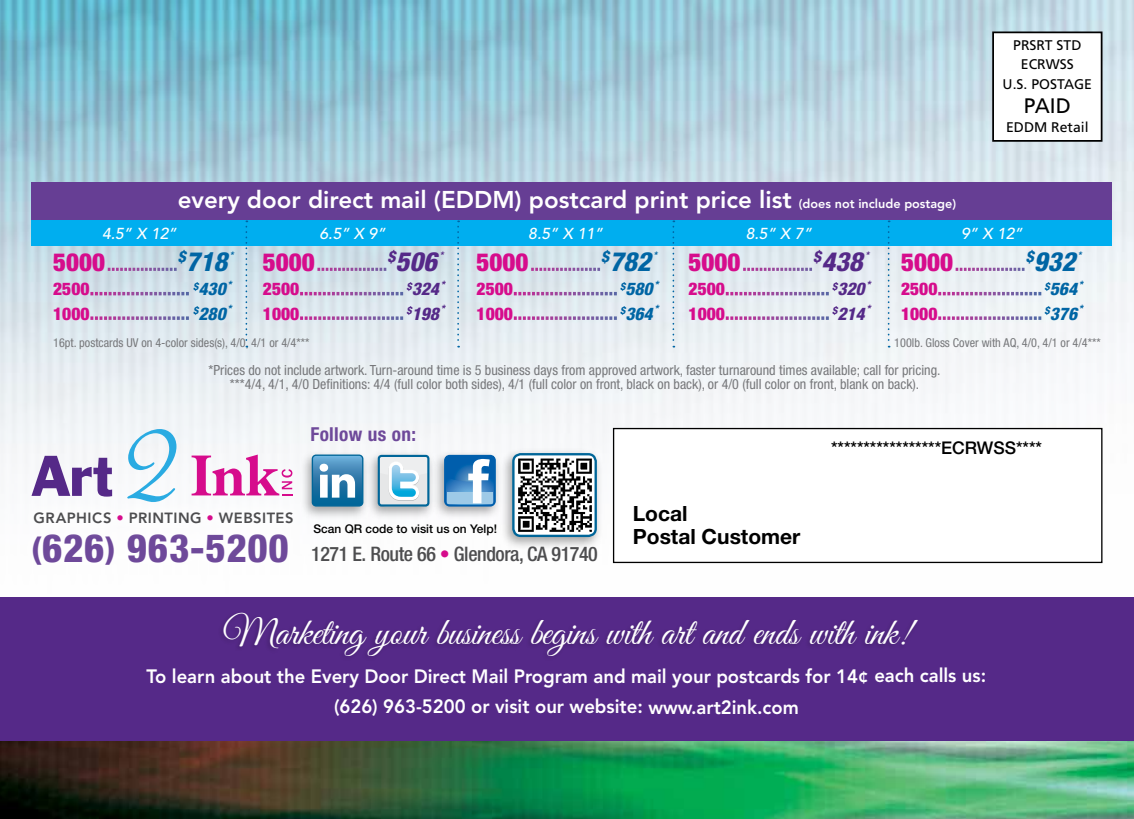
<style>
.page{position:relative;width:1134px;height:819px;background:#fff}
.page>*{position:absolute;margin:0;border:0;box-sizing:border-box;transform-origin:0 0}
.t1{font:800 condensed 39.02px "Helvetica Neue LT Std";letter-spacing:.02em;color:#6e499a}
.t2{font:38.5px "Good Vibrations ROB Script";color:#fff}
.t3{font:italic 800 condensed 26.6px "Helvetica Neue LT Std";color:#0065a4}
.t4{font:italic 800 condensed 26.6px "Helvetica Neue LT Std";color:#552988}
.t5{font:800 24.15px "Avenir LT Std";color:#fff}
.t6{font:700 21px/22.8px "Helvetica Neue LT Std";color:#000}
.t7{font:21px "Frutiger";color:#000}
.t8{font:500 condensed 19.95px "Helvetica Neue LT Std";letter-spacing:-.02em;color:#4d4d4f}
.t9{font:800 19.25px/30.1px "Avenir LT Std";color:#fff;text-align:center;scale:.96 1}
.t10{font:700 condensed 19.25px "Helvetica Neue LT Std";letter-spacing:.02em;color:#6e499a}
.t11{font:900 condensed 17.5px/24.5px "Helvetica Neue LT Std";color:#fff}
.t12{font:500 17.5px "Helvetica Neue LT Std";color:#000}
.t13{font:900 condensed 15.92px "Helvetica Neue LT Std";color:#fff}
.t14{font:italic 500 15.75px "Avenir LT Std";color:#fff}
.t15{font:800 14.7px "Avenir LT Std";letter-spacing:.035em;color:#4d4d4f}
.t16{font:condensed 14px/14px "Helvetica Neue LT Std";color:#77787b;text-align:center}
.t17{font:14px/19.2px "Frutiger";color:#000;text-align:center}
.t18{font:condensed 12.25px "Helvetica Neue LT Std";color:#77787b}
.t19{font:500 11.9px "Helvetica Neue LT Std";color:#000}
.t20{font:italic 800 condensed 9.1px "Helvetica Neue LT Std";color:#0065a4}
.t21{font:italic 800 condensed 9.1px "Helvetica Neue LT Std";color:#552988}
.s1{font-size:12.6px}
.s2{font-size:25.03px;color:#d60c8c}
.s3{color:#d60c8c}
.s4{font-weight:800;font-style:italic;color:#0065a4}
.s5{font-weight:800;font-style:italic;color:#552988}
.s6{font-size:31.5px}
</style>
<div class="page">
<img style="left:0;top:1px;width:1134px;height:563px">
<img style="left:0;top:740px;width:1134px;height:79px">
<div style="left:0;top:597px;width:1134px;height:143px;background:#552988"></div>
<div style="left:218px;top:611px;width:702px;height:51px;background:#000;opacity:.2"></div>
<div style="left:993px;top:32px;width:109px;height:109px;background:#fff"></div>
<div style="left:992px;top:32px;width:110px;height:110px;border:2px solid #000"></div>
<div style="left:4px;top:506px;width:313px;height:87px;background:#fff"></div>
<svg style="left:32px;top:456px;width:80px;height:41px"></svg>
<svg style="left:127px;top:429px;width:49px;height:69px"></svg>
<svg style="left:192px;top:455px;width:100px;height:40px"></svg>
<div style="left:20px;top:498px;width:287px;height:41px;background:#fff"></div>
<div style="left:613px;top:428px;width:489px;height:135px;background:#fff;border:1px solid #000"></div>
<div style="left:432px;top:450px;width:70px;height:70px;background:#000;opacity:.35"></div>
<svg style="left:444px;top:455px;width:52px;height:52px"></svg>
<div style="left:299px;top:450px;width:71px;height:71px;background:#000;opacity:.35"></div>
<svg style="left:312px;top:455px;width:51px;height:52px"></svg>
<div style="left:365px;top:450px;width:72px;height:71px;background:#000;opacity:.35"></div>
<svg style="left:378px;top:455px;width:51px;height:52px"></svg>
<div style="left:378px;top:455px;width:51px;height:52px;border:2px solid #069;border-radius:3px"></div>
<div style="left:500px;top:448px;width:104px;height:103px;background:#000;opacity:.35"></div>
<div style="left:513px;top:454px;width:83px;height:82px;background:#fff;border-radius:7px"></div>
<img style="left:516px;top:457px;width:77px;height:77px">
<div style="left:512px;top:453px;width:85px;height:84px;border:2px solid #069;border-radius:7px"></div>
<div style="left:32px;top:182px;width:1080px;height:38px;background:#663e94"></div>
<div style="left:32px;top:220px;width:1080px;height:25px;background:#00aeef"></div>
<svg style="left:888px;top:220px;width:2px;height:128px"></svg>
<svg style="left:673px;top:220px;width:1px;height:128px"></svg>
<svg style="left:457px;top:220px;width:2px;height:128px"></svg>
<svg style="left:246px;top:220px;width:1px;height:128px"></svg>
<h3 class="t5" style="left:178px;top:185px;width:780px">every door direct mail (EDDM) postcard print price list <span class="s1">(does not include postage)</span></h3>
<p class="t17" style="left:1003px;top:36px;width:91px">PRSRT STD<br>ECRWSS<br>U.S. POSTAGE</p>
<p class="t7" style="left:1024px;top:93px;width:49px">PAID</p>
<p class="t17" style="left:1006px;top:118px;width:84px">EDDM Retail</p>
<p class="t14" style="left:102px;top:224px;width:76px">4.5” X 12”</p>
<p class="t14" style="left:320px;top:224px;width:67px">6.5” X 9”</p>
<p class="t14" style="left:528px;top:224px;width:76px">8.5” X 11”</p>
<p class="t14" style="left:746px;top:224px;width:67px">8.5” X 7”</p>
<p class="t13" style="left:53px;top:255px;width:126px"><span class="s2">5000</span>.................</p>
<h3 class="t3" style="left:178px;top:245px;width:51px"><sup>$</sup>718</h3>
<p class="t20" style="left:230px;top:249px;width:5px">*</p>
<p class="t11" style="left:53px;top:277px;width:180px"><span class="s3">2500</span>...................... <sup>$</sup><span class="s4">430</span><sup>*<br></sup><span class="s3">1000</span>...................... <sup>$</sup><span class="s4">280</span><sup>*</sup></p>
<p class="t13" style="left:263px;top:255px;width:126px"><span class="s2">5000</span>.................</p>
<h3 class="t4" style="left:388px;top:245px;width:51px"><sup>$</sup>506</h3>
<p class="t21" style="left:440px;top:249px;width:5px">*</p>
<p class="t11" style="left:263px;top:277px;width:184px"><span class="s3">2500</span>....................... <sup>$</sup><span class="s5">324</span> <sup>*<br></sup><span class="s3">1000</span>....................... <sup>$</sup><span class="s5">198</span> <sup>*</sup></p>
<p class="t13" style="left:477px;top:255px;width:126px"><span class="s2">5000</span>.................</p>
<h3 class="t3" style="left:601px;top:245px;width:51px"><sup>$</sup>782</h3>
<p class="t20" style="left:653px;top:249px;width:5px">*</p>
<p class="t11" style="left:477px;top:277px;width:184px"><span class="s3">2500</span>....................... <sup>$</sup><span class="s4">580</span><sup>*<br></sup><span class="s3">1000</span>....................... <sup>$</sup><span class="s4">364</span> <sup>*</sup></p>
<p class="t13" style="left:689px;top:255px;width:126px"><span class="s2">5000</span>.................</p>
<h3 class="t4" style="left:813px;top:245px;width:51px"><sup>$</sup>438</h3>
<p class="t21" style="left:865px;top:249px;width:5px">*</p>
<p class="t11" style="left:689px;top:277px;width:184px"><span class="s3">2500</span>....................... <sup>$</sup><span class="s5">320</span><sup>*<br></sup><span class="s3">1000</span>....................... <sup>$</sup><span class="s5">214</span> <sup>*</sup></p>
<p class="t14" style="left:961px;top:224px;width:63px">9” X 12”</p>
<p class="t13" style="left:901px;top:255px;width:126px"><span class="s2">5000</span>.................</p>
<h3 class="t3" style="left:1026px;top:245px;width:51px"><sup>$</sup>932</h3>
<p class="t20" style="left:1078px;top:249px;width:5px">*</p>
<p class="t11" style="left:901px;top:277px;width:184px"><span class="s3">2500</span>....................... <sup>$</sup><span class="s4">564</span> <sup>*<br></sup><span class="s3">1000</span>....................... <sup>$</sup><span class="s4">376</span> <sup>*</sup></p>
<p class="t18" style="left:53px;top:336px;width:258px">16pt. postcards UV on 4-color sides(s), 4/0, 4/1 or 4/4***</p>
<p class="t18" style="left:894px;top:336px;width:208px">100lb. Gloss Cover with AQ, 4/0, 4/1 or 4/4***</p>
<p class="t16" style="left:209px;top:363px;width:734px">*Prices do not include artwork. Turn-around time is 5 business days from approved artwork, faster turnaround times available; call for pricing. ***4/4, 4/1, 4/0 Definitions: 4/4 (full color both sides), 4/1 (full color on front, black on back), or 4/0 (full color on front, blank on back).</p>
<p class="t10" style="left:310px;top:422px;width:107px">Follow us on:</p>
<p class="t15" style="left:34px;top:510px;width:261px">GRAPHICS <span class="s3">•</span> PRINTING <span class="s3">•</span> WEBSITES</p>
<p class="t6" style="left:633px;top:502px;width:169px">Local<br>Postal Customer</p>
<p class="t19" style="left:314px;top:521px;width:185px">Scan QR code to visit us on Yelp!</p>
<p class="t8" style="left:311px;top:542px;width:288px">1271 E. Route 66 <span class="s3">•</span> Glendora, CA 91740</p>
<h1 class="t1" style="left:32px;top:524px;width:259px"><span class="s6">(</span>626<span class="s6">)</span> 963-5200</h1>
<p class="t12" style="left:831px;top:437px;width:212px">*****************ECRWSS****</p>
<h2 class="t2" style="left:223px;top:605px;width:689px">Marketing your business begins with art and ends with ink!</h2>
<p class="t9" style="left:147px;top:662px;width:876px">To learn about the Every Door Direct Mail Program and mail your postcards for 14¢ each calls us: (626) 963-5200 or visit our website: www.art2ink.com</p>
</div>
